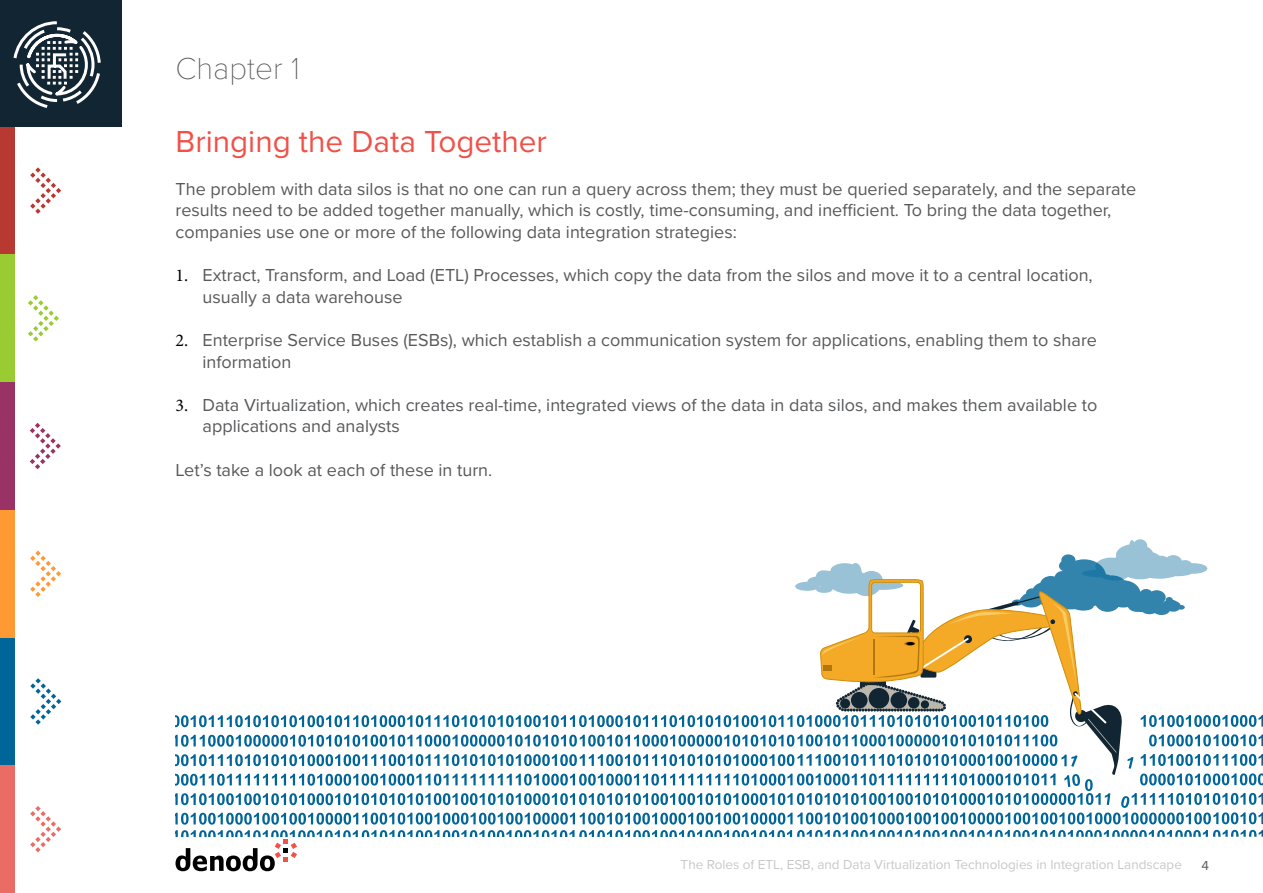
<style>
.page{position:relative;width:1263px;height:893px;background:#fff}
.page>*{position:absolute;margin:0;border:0;box-sizing:border-box;transform-origin:0 0}
.t1{font:31.5px "Proxima Nova";color:#f05149}
.t2{font:100 31.5px "Proxima Nova T";color:#58595b}
.t3{font:18px/21.6px "Proxima Nova";color:#58595b}
.t4{font:13.5px "Proxima Nova";color:#c7c8ca}
.t5{font:13.5px "Proxima Nova";color:#58595b}
.s1{font-family:"Minion Pro";color:#000}
</style>
<div class="page">
<svg style="left:175px;top:839px;width:122px;height:32px"></svg>
<div style="left:0;top:127px;width:15px;height:127px;background:#b83832"></div>
<div style="left:0;top:382px;width:15px;height:128px;background:#936"></div>
<div style="left:0;top:254px;width:15px;height:128px;background:#9c3"></div>
<div style="left:0;top:638px;width:15px;height:127px;background:#069"></div>
<div style="left:0;top:510px;width:15px;height:128px;background:#f93"></div>
<div style="left:0;top:765px;width:15px;height:128px;background:#eb6b65"></div>
<svg style="left:28px;top:295px;width:31px;height:47px"></svg>
<svg style="left:30px;top:423px;width:31px;height:46px"></svg>
<svg style="left:30px;top:550px;width:31px;height:47px"></svg>
<svg style="left:30px;top:167px;width:31px;height:47px"></svg>
<svg style="left:30px;top:678px;width:31px;height:47px"></svg>
<svg style="left:30px;top:806px;width:31px;height:46px"></svg>
<div style="left:0;top:0;width:122px;height:127px;background:#112533"></div>
<svg style="left:13px;top:21px;width:88px;height:87px"></svg>
<svg style="left:176px;top:715px;width:1087px;height:122px"></svg>
<svg style="left:795px;top:539px;width:412px;height:236px"></svg>
<h1 class="t2" style="left:176px;top:50px;width:126px">Chapter 1</h1>
<h1 class="t1" style="left:176px;top:118px;width:373px">Bringing the Data Together</h1>
<p class="t3" style="left:176px;top:177px;width:962px">The problem with data silos is that no one can run a query across them; they must be queried separately, and the separate results need to be added together manually, which is costly, time-consuming, and inefficient. To bring the data together, companies use one or more of the following data integration strategies:</p>
<p class="t3" style="left:202px;top:264px;width:892px;text-indent:-27px"><span class="s1">1.</span> Extract, Transform, and Load (ETL) Processes, which copy the data from the silos and move it to a central location, usually a data warehouse</p>
<p class="t3" style="left:202px;top:328px;width:896px;text-indent:-27px"><span class="s1">2.</span> Enterprise Service Buses (ESBs), which establish a communication system for applications, enabling them to share information</p>
<p class="t3" style="left:202px;top:393px;width:896px;text-indent:-27px"><span class="s1">3.</span> Data Virtualization, which creates real-time, integrated views of the data in data silos, and makes them available to applications and analysts</p>
<p class="t3" style="left:176px;top:458px;width:318px">Let’s take a look at each of these in turn.</p>
<p class="t4" style="left:681px;top:855px;width:503px">The Roles of ETL, ESB, and Data Virtualization Technologies in Integration Landscape</p>
<p class="t5" style="left:1201px;top:855px;width:9px">4</p>
</div>
